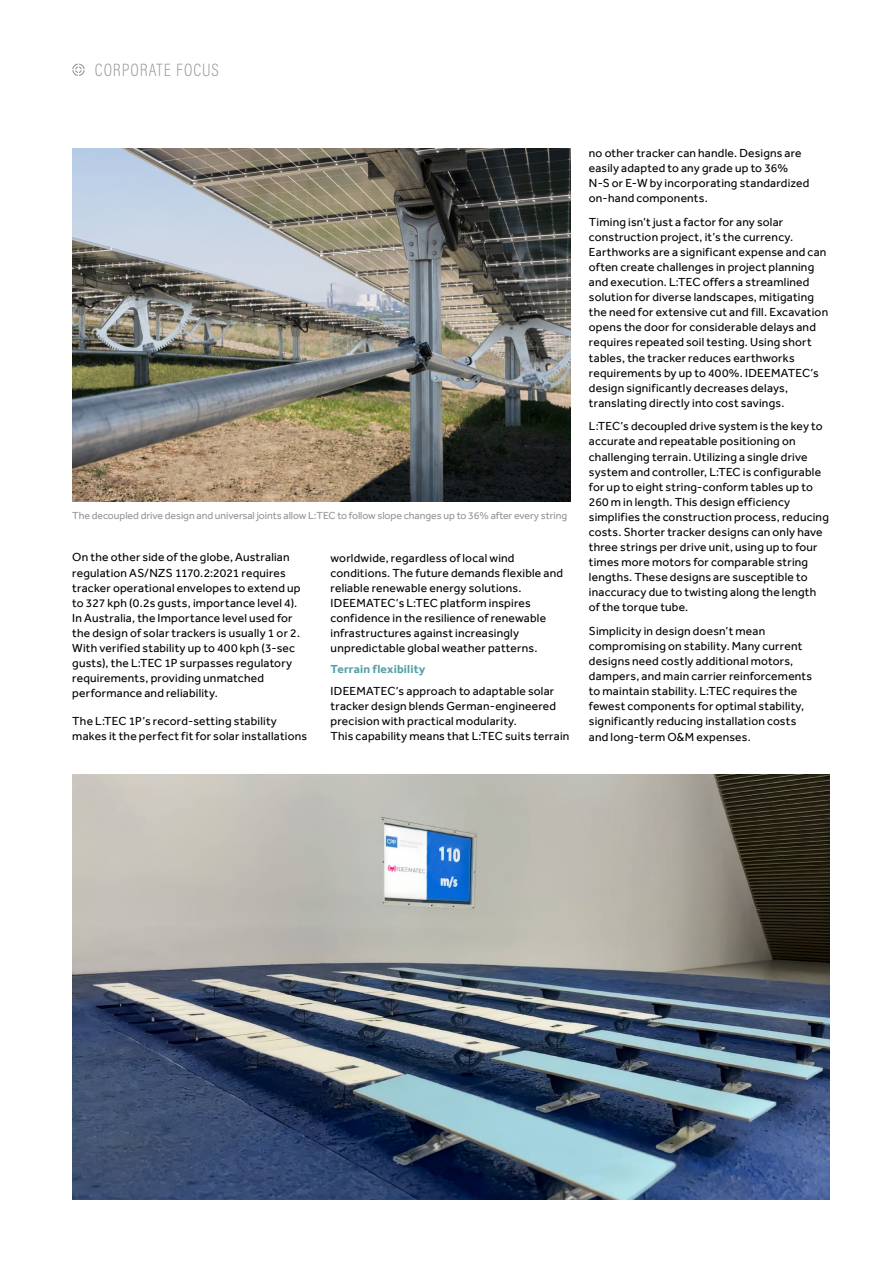
<style>
.page{position:relative;width:893px;height:1263px;background:#fff}
.page>*{position:absolute;margin:0;border:0;box-sizing:border-box;transform-origin:0 0}
.t1{font:200 18px "Acumin Pro Cond";letter-spacing:.055em;color:#939598}
.t2{font:12px/15.1px "Effra";letter-spacing:.015em;color:#000}
.t3{font:700 12px "Effra";letter-spacing:.015em;color:#55a1a8}
.t4{font:10.5px "Effra";letter-spacing:-.005em;color:#939598}
</style>
<div class="page">
<img style="left:72px;top:774px;width:757px;height:425px">
<img style="left:72px;top:149px;width:499px;height:353px">
<svg style="left:72px;top:64px;width:13px;height:12px"></svg>
<h1 class="t1" style="left:95px;top:58px;width:125px">CORPORATE FOCUS</h1>
<p class="t4" style="left:72px;top:510px;width:496px">The decoupled drive design and universal joints allow L:TEC to follow slope changes up to 36% after every string</p>
<p class="t2" style="left:72px;top:550px;width:230px">On the other side of the globe, Australian regulation AS/NZS 1170.2:2021 requires tracker operational envelopes to extend up to 327 kph (0.2s gusts, importance level 4).<br>In Australia, the Importance level used for the design of solar trackers is usually 1 or 2.<br>With verified stability up to 400 kph (3-sec gusts), the L:TEC 1P surpasses regulatory requirements, providing unmatched performance and reliability.</p>
<p class="t2" style="left:72px;top:714px;width:236px">The L:TEC 1P’s record-setting stability makes it the perfect fit for solar installations</p>
<p class="t2" style="left:331px;top:550px;width:234px">worldwide, regardless of local wind conditions. The future demands flexible and reliable renewable energy solutions.<br>IDEEMATEC’s L:TEC platform inspires confidence in the resilience of renewable infrastructures against increasingly unpredictable global weather patterns.</p>
<p class="t3" style="left:331px;top:662px;width:96px">Terrain flexibility</p>
<p class="t2" style="left:331px;top:683px;width:240px">IDEEMATEC’s approach to adaptable solar tracker design blends German-engineered precision with practical modularity.<br>This capability means that L:TEC suits terrain</p>
<p class="t2" style="left:589px;top:145px;width:222px">no other tracker can handle. Designs are easily adapted to any grade up to 36% N-S or E-W by incorporating standardized on-hand components.</p>
<p class="t2" style="left:589px;top:214px;width:241px">Timing isn’t just a factor for any solar construction project, it’s the currency.<br>Earthworks are a significant expense and can often create challenges in project planning and execution. L:TEC offers a streamlined solution for diverse landscapes, mitigating the need for extensive cut and fill. Excavation opens the door for considerable delays and requires repeated soil testing. Using short tables, the tracker reduces earthworks requirements by up to 400%. IDEEMATEC’s design significantly decreases delays, translating directly into cost savings.</p>
<p class="t2" style="left:589px;top:419px;width:242px">L:TEC’s decoupled drive system is the key to accurate and repeatable positioning on challenging terrain. Utilizing a single drive system and controller, L:TEC is configurable for up to eight string-conform tables up to 260 m in length. This design efficiency simplifies the construction process, reducing costs. Shorter tracker designs can only have three strings per drive unit, using up to four times more motors for comparable string lengths. These designs are susceptible to inaccuracy due to twisting along the length of the torque tube.</p>
<p class="t2" style="left:589px;top:623px;width:225px">Simplicity in design doesn’t mean compromising on stability. Many current designs need costly additional motors, dampers, and main carrier reinforcements to maintain stability. L:TEC requires the fewest components for optimal stability, significantly reducing installation costs and long-term O&amp;M expenses.</p>
</div>
